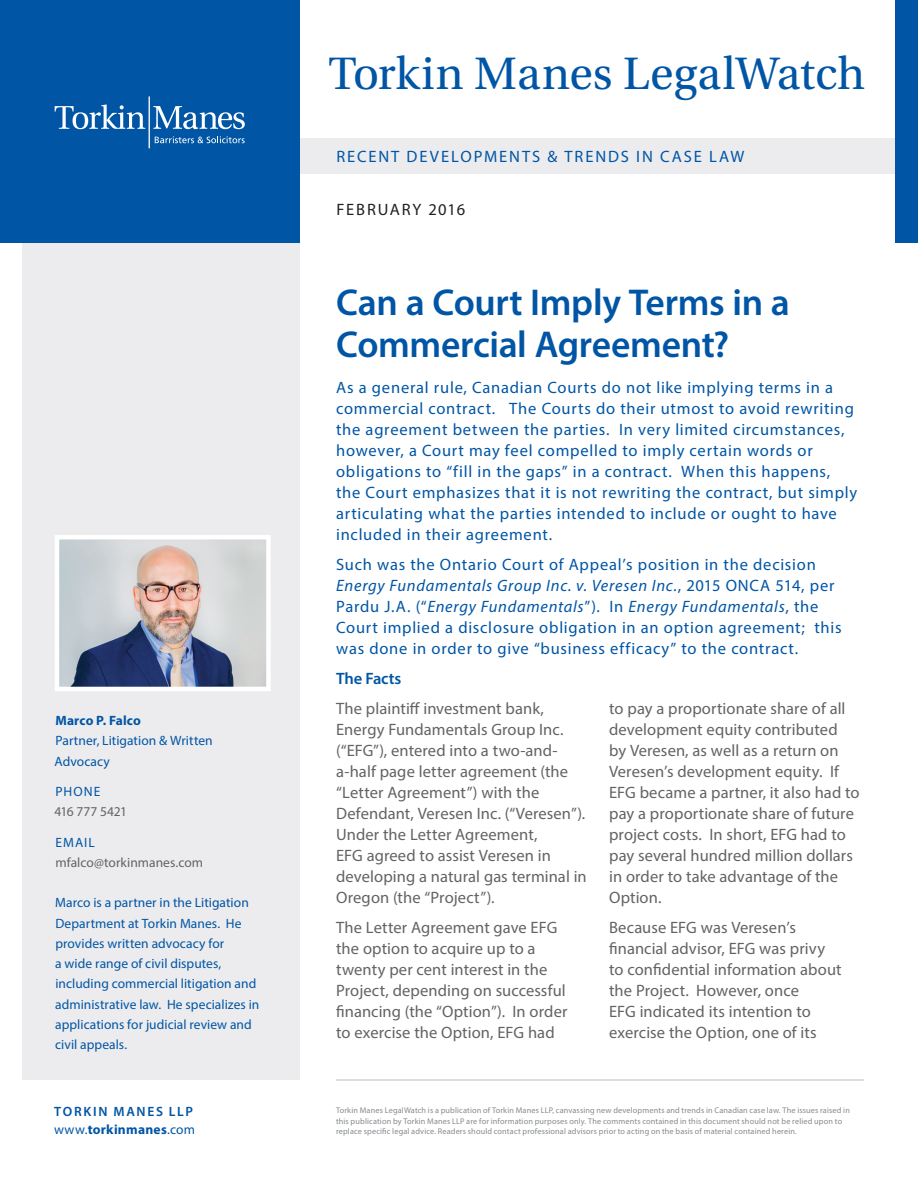
<style>
.page{position:relative;width:918px;height:1188px;background:#fff}
.page>*{position:absolute;margin:0;border:0;box-sizing:border-box;transform-origin:0 0}
.t1{font:48px "Utopia Std";color:#0155a5}
.Article_Title{font:600 37.5px/42px "Myriad Pro";letter-spacing:-.01em;color:#0155a5}
.Body{font:16.5px/21px "Myriad Pro";letter-spacing:.005em;color:#636366}
.Intro_Paragraph{font:16.5px/21px "Myriad Pro";letter-spacing:.045em;color:#0155a5}
.Intro_Paragraph-2{font:16.5px "Myriad Pro";letter-spacing:.12em;color:#0155a5}
.t2{font:16.5px "Myriad Pro";letter-spacing:.1em;color:#231f20}
.Intro_Paragraph-3{font:600 16.5px "Myriad Pro";letter-spacing:-.01em;color:#0155a5}
.t3{font:13.5px/20.2px "Myriad Pro";letter-spacing:.005em;color:#0155a5}
.t4{font:13.5px/20.2px "Myriad Pro";letter-spacing:.005em;color:#636366}
.t5{font:600 13.5px/18px "Myriad Pro";letter-spacing:.13em;color:#0155a5}
.t6{font:8.25px/10.5px "Myriad Pro";letter-spacing:.015em;color:#87898c}
.s1{font-weight:700}
.s2{color:#0155a5}
.s3{font-style:italic}
.s4{font-weight:400}
</style>
<div class="page">
<div style="left:22px;top:0;width:278px;height:1080px;background:#ececee"></div>
<div style="left:300px;top:138px;width:595px;height:36px;background:#ececee"></div>
<div style="left:896px;top:0;width:22px;height:243px;background:#0155a5"></div>
<div style="left:0;top:0;width:300px;height:243px;background:#0155a5"></div>
<svg style="left:55px;top:104px;width:90px;height:25px"></svg>
<svg style="left:153px;top:106px;width:92px;height:23px"></svg>
<hr style="left:149px;top:96px;width:1px;height:52px;background:#fff">
<svg style="left:155px;top:136px;width:90px;height:7px"></svg>
<hr style="left:336px;top:1080px;width:528px;height:1px;background:#bcbdc0">
<img style="left:60px;top:540px;width:206px;height:146px">
<div style="left:55px;top:535px;width:216px;height:156px;border:4px solid #fff"></div>
<h1 class="t1" style="left:329px;top:47px;width:538px">Torkin Manes LegalWatch</h1>
<p class="Intro_Paragraph-2" style="left:336px;top:146px;width:410px">RECENT DEVELOPMENTS &amp; TRENDS IN CASE LAW</p>
<p class="t2" style="left:337px;top:199px;width:130px">FEBRUARY 2016</p>
<p class="t3" style="left:54px;top:710px;width:160px"><span class="s1">Marco P. Falco<br></span>Partner, Litigation &amp; Written<br>Advocacy</p>
<p class="t4" style="left:54px;top:781px;width:74px"><span class="s2">PHONE<br></span>416 777 5421</p>
<p class="t4" style="left:55px;top:832px;width:149px"><span class="s2">EMAIL </span>mfalco@torkinmanes.com</p>
<p class="t3" style="left:55px;top:892px;width:206px">Marco is a partner in the Litigation<br>Department at Torkin Manes. He provides written advocacy for<br>a wide range of civil disputes, including commercial litigation and administrative law. He specializes in applications for judicial review and civil appeals.</p>
<p class="Article_Title" style="left:336px;top:281px;width:455px">Can a Court Imply Terms in a<br>Commercial Agreement?</p>
<p class="Intro_Paragraph" style="left:336px;top:376px;width:523px">As a general rule, Canadian Courts do not like implying terms in a commercial contract. The Courts do their utmost to avoid rewriting the agreement between the parties. In very limited circumstances, however, a Court may feel compelled to imply certain words or obligations to “fill in the gaps” in a contract. When this happens, the Court emphasizes that it is not rewriting the contract, but simply articulating what the parties intended to include or ought to have included in their agreement.</p>
<p class="Intro_Paragraph" style="left:336px;top:553px;width:507px">Such was the Ontario Court of Appeal’s position in the decision <span class="s3">Energy Fundamentals Group Inc. v. Veresen Inc.</span>, 2015 ONCA 514, per Pardu J.A. (“<span class="s3">Energy Fundamentals</span>”). In <span class="s3">Energy Fundamentals</span>, the Court implied a disclosure obligation in an option agreement; this was done in order to give “business efficacy” to the contract.</p>
<p class="Intro_Paragraph-3" style="left:336px;top:667px;width:67px">The Facts</p>
<p class="Body" style="left:336px;top:697px;width:252px">The plaintiff investment bank,<br>Energy Fundamentals Group Inc. (“EFG”), entered into a two-and&shy;a-half page letter agreement (the “Letter Agreement”) with the<br>Defendant, Veresen Inc. (“Veresen”).<br>Under the Letter Agreement,<br>EFG agreed to assist Veresen in developing a natural gas terminal in<br>Oregon (the “Project”).</p>
<p class="Body" style="left:336px;top:916px;width:233px">The Letter Agreement gave EFG the option to acquire up to a twenty per cent interest in the<br>Project, depending on successful financing (the “Option”). In order to exercise the Option, EFG had</p>
<p class="Body" style="left:609px;top:697px;width:252px">to pay a proportionate share of all development equity contributed<br>by Veresen, as well as a return on<br>Veresen’s development equity. If<br>EFG became a partner, it also had to pay a proportionate share of future project costs. In short, EFG had to pay several hundred million dollars in order to take advantage of the<br>Option.</p>
<p class="Body" style="left:609px;top:916px;width:234px">Because EFG was Veresen’s financial advisor, EFG was privy to confidential information about the Project. However, once<br>EFG indicated its intention to exercise the Option, one of its</p>
<p class="t5" style="left:54px;top:1102px;width:142px">TORKIN MANES LLP <span class="s4">www.</span><span class="s1">torkinmanes</span><span class="s4">.com</span></p>
<p class="t6" style="left:336px;top:1105px;width:515px">Torkin Manes LegalWatch is a publication of Torkin Manes LLP, canvassing new developments and trends in Canadian case law. The issues raised in this publication by Torkin Manes LLP are for information purposes only. The comments contained in this document should not be relied upon to replace specific legal advice. Readers should contact professional advisors prior to acting on the basis of material contained herein.</p>
</div>
